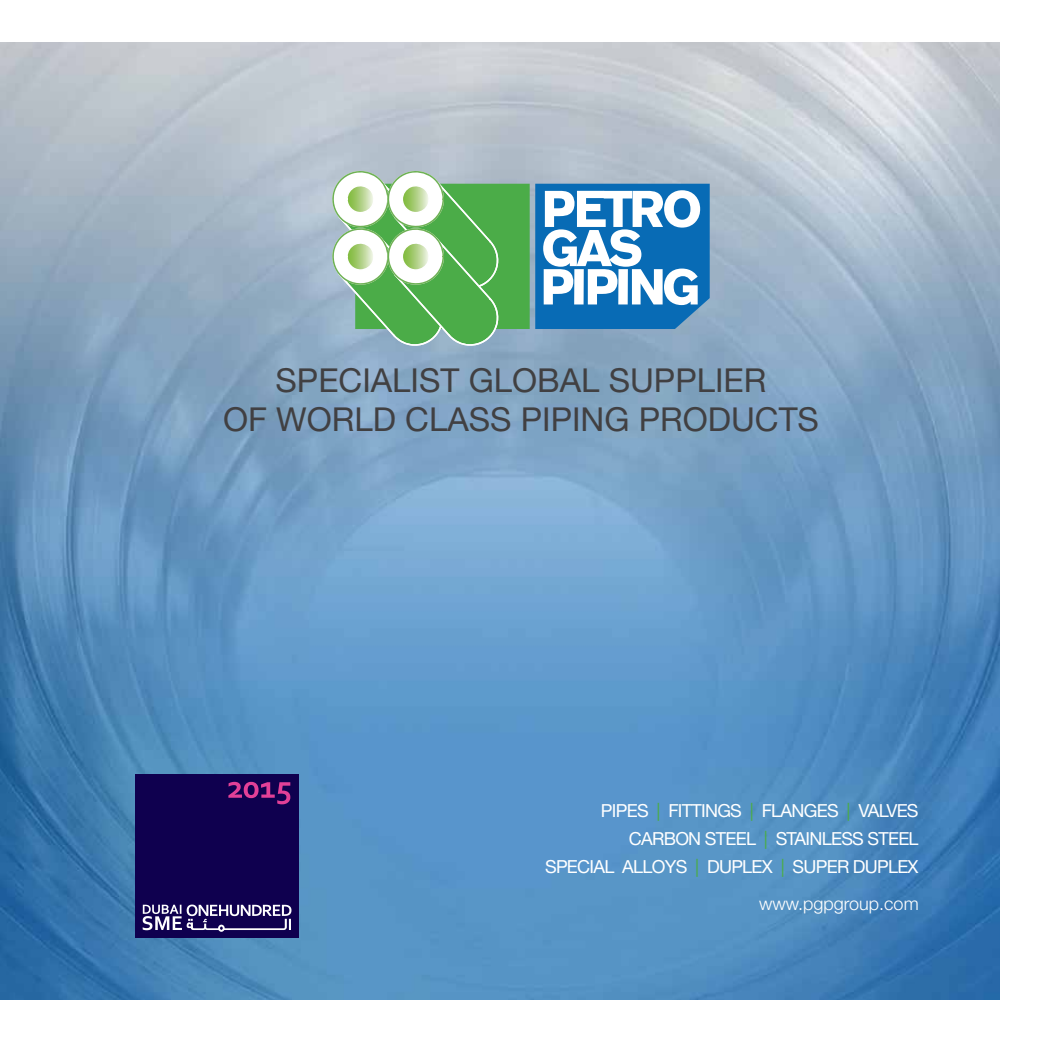
<style>
.page{position:relative;width:1042px;height:1042px;background:#fff}
.page>*{position:absolute;margin:0;border:0;box-sizing:border-box;transform-origin:0 0}
.t1{font:33px/39.6px "Helvetica Neue LT Std";color:#414042;text-align:center}
.t2{font:18px/28px "Helvetica Neue LT Std";letter-spacing:-.04em;color:#fff;text-align:right}
.t3{font:300 18px "Helvetica Neue LT Std";color:#fff}
.s1{color:#4bac48}
</style>
<div class="page">
<img style="left:0;top:43px;width:999px;height:956px">
<svg style="left:43px;top:905px;width:52px;height:94px;background:#2f6fa9"></svg>
<svg style="left:331px;top:170px;width:379px;height:178px"></svg>
<div style="left:135px;top:774px;width:164px;height:164px;background:#0f004f"></div>
<svg style="left:143px;top:904px;width:148px;height:28px"></svg>
<svg style="left:228px;top:782px;width:62px;height:22px"></svg>
<h1 class="t1" style="left:223px;top:359px;width:597px">SPECIALIST GLOBAL SUPPLIER<br>OF WORLD CLASS PIPING PRODUCTS</h1>
<p class="t2" style="left:545px;top:796px;width:375px">PIPES <span class="s1">|</span> FITTINGS <span class="s1">|</span> FLANGES <span class="s1">|</span> VALVES<br>CARBON STEEL <span class="s1">|</span> STAINLESS STEEL<br>SPECIAL ALLOYS <span class="s1">|</span> DUPLEX <span class="s1">|</span> SUPER DUPLEX</p>
<p class="t3" style="left:759px;top:892px;width:161px">www.pgpgroup.com</p>
</div>
